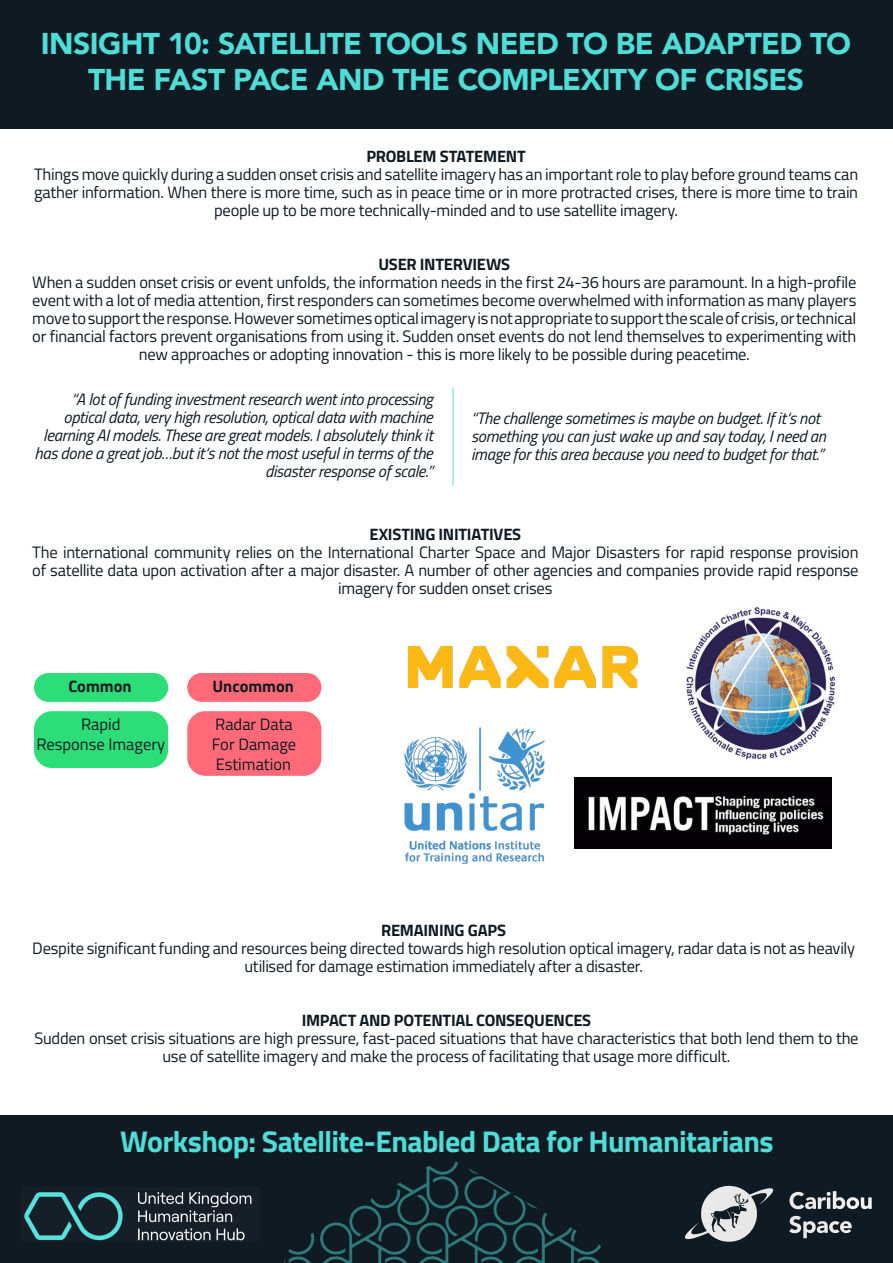
<style>
.page{position:relative;width:893px;height:1263px;background:#fff}
.page>*{position:absolute;margin:0;border:0;box-sizing:border-box;transform-origin:0 0}
.Heading_1{font:900 30px/36px "Avenir";letter-spacing:-.02em;color:#4eddd7;text-align:center}
.Heading_Footer{font:700 30px "Titillium Web";letter-spacing:-.02em;color:#4eddd7}
.PARAGRAPH_2{font:16.5px/18px "Titillium Web";letter-spacing:-.015em;color:#101a22;text-align:center}
.Quote_Left{font:italic 16.5px/18px "Titillium Web";letter-spacing:-.015em;color:#101a22;text-align:right}
.Quote_2{font:italic 16.5px/18px "Titillium Web";letter-spacing:-.015em;color:#101a22}
.PARAGRAPH_1{font:700 16.5px "Titillium Web";letter-spacing:-.015em;color:#101a22}
.Common_Regular{font:16.5px/19.8px "Titillium Web";color:#101a22}
.Common{font:700 16.5px "Titillium Web";color:#101a22}
</style>
<div class="page">
<div style="left:0;top:1115px;width:893px;height:148px;background:#101a22"></div>
<img style="left:284px;top:1161px;width:317px;height:102px">
<img style="left:24px;top:1192px;width:228px;height:49px">
<div style="left:0;top:0;width:893px;height:129px;background:#101a22"></div>
<svg style="left:684px;top:1185px;width:188px;height:57px"></svg>
<hr style="left:452px;top:387px;width:2px;height:98px;background:#4eddd7">
<div style="left:34px;top:673px;width:134px;height:29px;background:#2cdd78;border-radius:14px"></div>
<div style="left:187px;top:673px;width:134px;height:29px;background:#ff6978;border-radius:14px"></div>
<div style="left:187px;top:711px;width:134px;height:65px;background:#ff6978;border-radius:18px"></div>
<div style="left:34px;top:711px;width:134px;height:57px;background:#2cdd78;border-radius:18px"></div>
<img style="left:404px;top:727px;width:141px;height:137px">
<img style="left:686px;top:607px;width:150px;height:153px">
<img style="left:408px;top:646px;width:230px;height:41px">
<img style="left:574px;top:777px;width:257px;height:72px">
<p class="Heading_1" style="left:41px;top:25px;width:812px">INSIGHT 10: SATELLITE TOOLS NEED TO BE ADAPTED TO<br>THE FAST PACE AND THE COMPLEXITY OF CRISES</p>
<p class="PARAGRAPH_1" style="left:366px;top:144px;width:161px">PROBLEM STATEMENT</p>
<p class="PARAGRAPH_2" style="left:34px;top:164px;width:826px">Things move quickly during a sudden onset crisis and satellite imagery has an important role to play before ground teams can gather information. When there is more time, such as in peace time or in more protracted crises, there is more time to train people up to be more technically-minded and to use satellite imagery.</p>
<p class="PARAGRAPH_1" style="left:378px;top:252px;width:133px">USER INTERVIEWS</p>
<p class="PARAGRAPH_2" style="left:32px;top:272px;width:826px">When a sudden onset crisis or event unfolds, the information needs in the first 24-36 hours are paramount. In a high-profile event with a lot of media attention, first responders can sometimes become overwhelmed with information as many players move to support the response. However sometimes optical imagery is not appropriate to support the scale of crisis, or technical or financial factors prevent organisations from using it. Sudden onset events do not lend themselves to experimenting with new approaches or adopting innovation - this is more likely to be possible during peacetime.</p>
<p class="Quote_Left" style="left:35px;top:390px;width:400px">“A lot of funding investment research went into processing optical data, very high resolution, optical data with machine learning AI models. These are great models. I absolutely think it has done a great job…but it‘s not the most useful in terms of the disaster response of scale.”</p>
<p class="Quote_2" style="left:471px;top:408px;width:356px">“The challenge sometimes is maybe on budget. If it‘s not something you can just wake up and say today, I need an image for this area because you need to budget for that.”</p>
<p class="PARAGRAPH_1" style="left:369px;top:522px;width:153px">EXISTING INITIATIVES</p>
<p class="PARAGRAPH_2" style="left:32px;top:542px;width:828px">The international community relies on the International Charter Space and Major Disasters for rapid response provision of satellite data upon activation after a major disaster. A number of other agencies and companies provide rapid response imagery for sudden onset crises</p>
<p class="Common" style="left:68px;top:673px;width:65px">Common</p>
<p class="Common" style="left:213px;top:673px;width:83px">Uncommon</p>
<p class="Common_Regular" style="left:212px;top:713px;width:86px">Radar Data<br>For Damage<br>Estimation</p>
<p class="Common_Regular" style="left:36px;top:713px;width:130px;text-align:center">Rapid<br>Response Imagery</p>
<p class="PARAGRAPH_1" style="left:381px;top:918px;width:126px">REMAINING GAPS</p>
<p class="PARAGRAPH_2" style="left:32px;top:938px;width:824px">Despite significant funding and resources being directed towards high resolution optical imagery, radar data is not as heavily utilised for damage estimation immediately after a disaster.</p>
<p class="PARAGRAPH_1" style="left:302px;top:1008px;width:291px">IMPACT AND POTENTIAL CONSEQUENCES</p>
<p class="PARAGRAPH_2" style="left:34px;top:1028px;width:826px">Sudden onset crisis situations are high pressure, fast-paced situations that have characteristics that both lend them to the use of satellite imagery and make the process of facilitating that usage more difficult.</p>
<p class="Heading_Footer" style="left:120px;top:1119px;width:655px">Workshop: Satellite-Enabled Data for Humanitarians</p>
</div>
